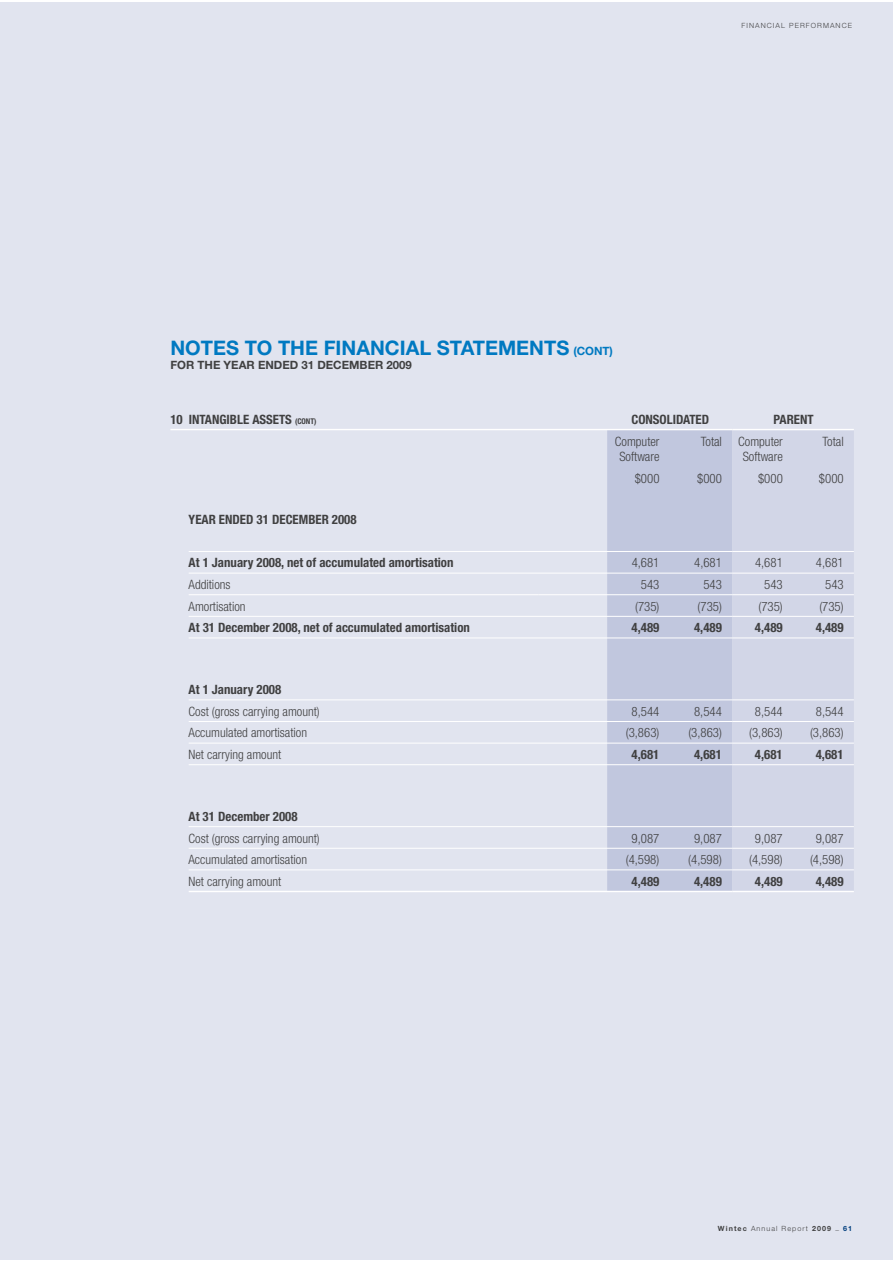
<style>
.page{position:relative;width:893px;height:1263px;background:#fff}
.page>*{position:absolute;margin:0;border:0;box-sizing:border-box;transform-origin:0 0}
.t1{font:700 20.1px "Helvetica Neue";color:#0079c1}
.t2{font:300 condensed 12.9px/15.5px "Helvetica Neue";color:#404041;text-align:center}
.t3{font:700 condensed 12.9px "Helvetica Neue";color:#404041}
.t4{font:700 11.4px "Helvetica Neue";color:#404041}
.t5{font:300 7.2px "Helvetica Neue";letter-spacing:.15em;color:#404041}
.s1{font-size:11.4px}
.s2{font-size:7.8px}
.s3{font-weight:700}
.s4{font-weight:700;color:#003d7d}
</style>
<div class="page">
<div style="left:0;top:3px;width:893px;height:1257px;background:#e1e4ef"></div>
<div style="left:607px;top:430px;width:125px;height:461px;background:#c1c7de"></div>
<div style="left:732px;top:431px;width:122px;height:459px;background:#d2d6e7"></div>
<hr style="left:189px;top:551px;width:543px;height:1px;background:#fff">
<hr style="left:732px;top:551px;width:122px;height:1px;background:#fff">
<hr style="left:189px;top:573px;width:543px;height:1px;background:#fff">
<hr style="left:732px;top:573px;width:122px;height:1px;background:#fff">
<hr style="left:538px;top:594px;width:194px;height:1px;background:#fff">
<hr style="left:732px;top:594px;width:122px;height:1px;background:#fff">
<hr style="left:189px;top:700px;width:543px;height:1px;background:#fff">
<hr style="left:732px;top:700px;width:122px;height:1px;background:#fff">
<hr style="left:189px;top:721px;width:543px;height:1px;background:#fff">
<hr style="left:732px;top:721px;width:122px;height:1px;background:#fff">
<hr style="left:189px;top:826px;width:543px;height:1px;background:#fff">
<hr style="left:732px;top:826px;width:122px;height:1px;background:#fff">
<hr style="left:189px;top:848px;width:543px;height:1px;background:#fff">
<hr style="left:732px;top:848px;width:122px;height:1px;background:#fff">
<hr style="left:189px;top:594px;width:349px;height:1px;background:#fff">
<hr style="left:170px;top:429px;width:562px;height:1px;background:#fff">
<hr style="left:732px;top:429px;width:122px;height:1px;background:#fff">
<hr style="left:189px;top:616px;width:543px;height:1px;background:#fff">
<hr style="left:732px;top:616px;width:122px;height:1px;background:#fff">
<hr style="left:189px;top:638px;width:543px;height:1px;background:#fff">
<hr style="left:732px;top:638px;width:122px;height:1px;background:#fff">
<hr style="left:189px;top:743px;width:543px;height:1px;background:#fff">
<hr style="left:732px;top:743px;width:122px;height:1px;background:#fff">
<hr style="left:189px;top:764px;width:543px;height:1px;background:#fff">
<hr style="left:732px;top:764px;width:122px;height:1px;background:#fff">
<hr style="left:189px;top:869px;width:543px;height:1px;background:#fff">
<hr style="left:732px;top:869px;width:122px;height:1px;background:#fff">
<hr style="left:189px;top:891px;width:543px;height:1px;background:#fff">
<hr style="left:732px;top:891px;width:122px;height:1px;background:#fff">
<h1 class="t1" style="left:170px;top:341px;width:444px">NOTES TO THE FINANCIAL STATEMENTS <span class="s1">(CONT)</span></h1>
<p class="t4" style="left:170px;top:361px;width:243px">FOR THE YEAR ENDED 31 DECEMBER 2009</p>
<p class="t5" style="left:741px;top:23px;width:112px">FINANCIAL PERFORMANCE</p>
<p class="t3" style="left:170px;top:415px;width:148px">10 INTANGIBLE ASSETS <span class="s2">(CONT)</span></p>
<p class="t3" style="left:631px;top:415px;width:79px">CONSOLIDATED</p>
<p class="t3" style="left:773px;top:415px;width:42px">PARENT</p>
<p class="t2" style="left:615px;top:434px;width:46px">Computer<br>Software</p>
<p class="t2" style="left:701px;top:434px;width:23px">Total</p>
<p class="t2" style="left:738px;top:434px;width:46px">Computer<br>Software</p>
<p class="t2" style="left:822px;top:434px;width:23px">Total</p>
<p class="t2" style="left:635px;top:471px;width:26px">$000</p>
<p class="t2" style="left:697px;top:471px;width:26px">$000</p>
<p class="t2" style="left:758px;top:471px;width:26px">$000</p>
<p class="t2" style="left:819px;top:471px;width:26px">$000</p>
<p class="t3" style="left:189px;top:515px;width:170px">YEAR ENDED 31 DECEMBER 2008</p>
<p class="t3" style="left:189px;top:558px;width:266px">At 1 January 2008, net of accumulated amortisation</p>
<p class="t2" style="left:632px;top:556px;width:29px">4,681</p>
<p class="t2" style="left:694px;top:556px;width:29px">4,681</p>
<p class="t2" style="left:755px;top:556px;width:29px">4,681</p>
<p class="t2" style="left:816px;top:556px;width:29px">4,681</p>
<p class="t2" style="left:189px;top:578px;width:43px">Additions</p>
<p class="t2" style="left:641px;top:578px;width:20px">543</p>
<p class="t2" style="left:703px;top:578px;width:20px">543</p>
<p class="t2" style="left:764px;top:578px;width:20px">543</p>
<p class="t2" style="left:825px;top:578px;width:20px">543</p>
<p class="t2" style="left:189px;top:599px;width:59px">Amortisation</p>
<p class="t2" style="left:635px;top:599px;width:26px">(735)</p>
<p class="t2" style="left:698px;top:599px;width:26px">(735)</p>
<p class="t2" style="left:758px;top:599px;width:26px">(735)</p>
<p class="t2" style="left:819px;top:599px;width:26px">(735)</p>
<p class="t3" style="left:189px;top:623px;width:283px">At 31 December 2008, net of accumulated amortisation</p>
<p class="t3" style="left:632px;top:623px;width:29px">4,489</p>
<p class="t3" style="left:694px;top:623px;width:29px">4,489</p>
<p class="t3" style="left:755px;top:623px;width:29px">4,489</p>
<p class="t3" style="left:816px;top:623px;width:29px">4,489</p>
<p class="t3" style="left:189px;top:685px;width:94px">At 1 January 2008</p>
<p class="t2" style="left:189px;top:705px;width:133px">Cost (gross carrying amount)</p>
<p class="t2" style="left:631px;top:705px;width:29px">8,544</p>
<p class="t2" style="left:694px;top:705px;width:29px">8,544</p>
<p class="t2" style="left:755px;top:705px;width:29px">8,544</p>
<p class="t2" style="left:816px;top:705px;width:29px">8,544</p>
<p class="t2" style="left:189px;top:726px;width:120px">Accumulated amortisation</p>
<p class="t2" style="left:626px;top:726px;width:35px">(3,863)</p>
<p class="t2" style="left:688px;top:726px;width:35px">(3,863)</p>
<p class="t2" style="left:749px;top:726px;width:35px">(3,863)</p>
<p class="t2" style="left:810px;top:726px;width:35px">(3,863)</p>
<p class="t2" style="left:189px;top:748px;width:94px">Net carrying amount</p>
<p class="t3" style="left:631px;top:750px;width:29px">4,681</p>
<p class="t3" style="left:694px;top:750px;width:29px">4,681</p>
<p class="t3" style="left:755px;top:750px;width:29px">4,681</p>
<p class="t3" style="left:816px;top:750px;width:29px">4,681</p>
<p class="t3" style="left:189px;top:812px;width:111px">At 31 December 2008</p>
<p class="t2" style="left:189px;top:831px;width:133px">Cost (gross carrying amount)</p>
<p class="t2" style="left:631px;top:831px;width:29px">9,087</p>
<p class="t2" style="left:694px;top:831px;width:29px">9,087</p>
<p class="t2" style="left:755px;top:831px;width:29px">9,087</p>
<p class="t2" style="left:816px;top:831px;width:29px">9,087</p>
<p class="t2" style="left:189px;top:853px;width:120px">Accumulated amortisation</p>
<p class="t2" style="left:626px;top:853px;width:35px">(4,598)</p>
<p class="t2" style="left:688px;top:853px;width:35px">(4,598)</p>
<p class="t2" style="left:749px;top:853px;width:35px">(4,598)</p>
<p class="t2" style="left:810px;top:853px;width:35px">(4,598)</p>
<p class="t2" style="left:189px;top:875px;width:94px">Net carrying amount</p>
<p class="t3" style="left:631px;top:877px;width:29px">4,489</p>
<p class="t3" style="left:694px;top:877px;width:29px">4,489</p>
<p class="t3" style="left:755px;top:877px;width:29px">4,489</p>
<p class="t3" style="left:816px;top:877px;width:29px">4,489</p>
<p class="t5" style="left:718px;top:1225px;width:136px"><span class="s3">Wintec</span> Annual Report <span class="s3">2009 _</span> <span class="s4">61</span></p>
</div>
